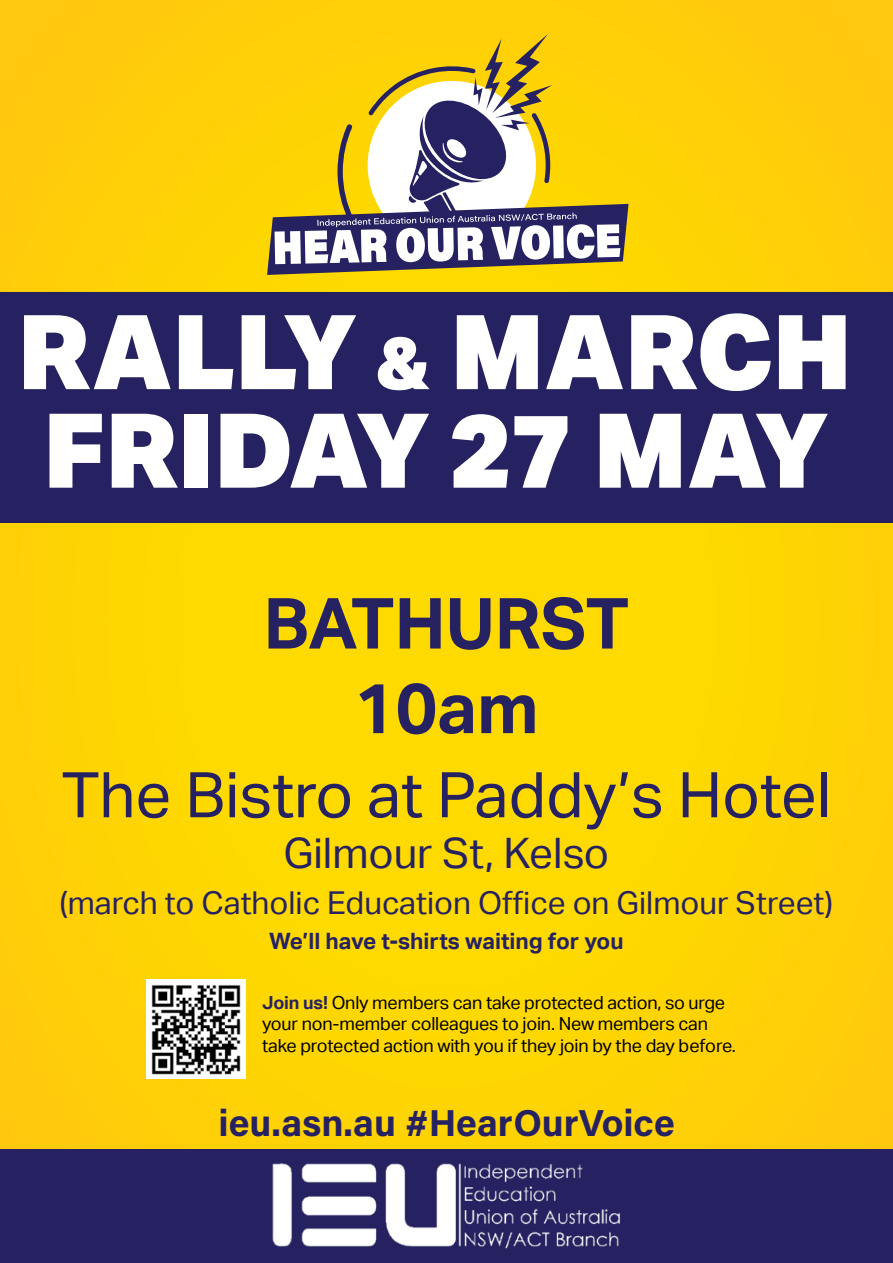
<style>
.page{position:relative;width:893px;height:1263px;background:#fff}
.page>*{position:absolute;margin:0;border:0;box-sizing:border-box;transform-origin:0 0}
.t1{font:900 103.5px/98.6px "Aktiv Grotesk";color:#fff}
.t2{font:700 70.5px/84.6px "Aktiv Grotesk";color:#262262;text-align:center}
.t3{font:63px "Aktiv Grotesk";color:#262262}
.t4{font:42px "Aktiv Grotesk";color:#262262}
.t5{font:37.5px "Acumin Variable Concept";color:#262262}
.t6{font:31.5px "Aktiv Grotesk";color:#262262}
.t7{font:700 22.5px "Aktiv Grotesk";color:#262262}
.t8{font:18px/21.6px "Aktiv Grotesk";letter-spacing:-.01em;color:#000}
.s1{font-size:72px}
.s2{font-weight:700;color:#262262}
</style>
<div class="page">
<hr style="left:0;top:0;width:1px;height:1263px;background:#ffc710">
<div style="left:0;top:1px;width:893px;height:1262px;background:#fed402"></div>
<div style="left:0;top:292px;width:893px;height:231px;background:#262262"></div>
<svg style="left:267px;top:34px;width:361px;height:241px"></svg>
<img style="left:146px;top:980px;width:99px;height:99px">
<div style="left:0;top:1150px;width:893px;height:113px;background:#262262"></div>
<img style="left:272px;top:1163px;width:348px;height:86px">
<h1 class="t1" style="left:18px;top:300px;width:835px">RALLY <span class="s1">&amp;</span> MARCH<br>FRIDAY 27 MAY</h1>
<h2 class="t2" style="left:263px;top:582px;width:367px">BATHURST<br>10am</h2>
<h3 class="t3" style="left:62px;top:759px;width:771px">The Bistro at Paddy’s Hotel</h3>
<h3 class="t4" style="left:283px;top:828px;width:327px">Gilmour St, Kelso</h3>
<h3 class="t6" style="left:59px;top:885px;width:775px">(march to Catholic Education Office on Gilmour Street)</h3>
<p class="t7" style="left:269px;top:928px;width:356px">We’ll have t-shirts waiting for you</p>
<p class="t8" style="left:262px;top:992px;width:475px"><span class="s2">Join us!</span> Only members can take protected action, so urge your non-member colleagues to join. New members can take protected action with you if they join by the day before.</p>
<h3 class="t5" style="left:218px;top:1097px;width:458px">ieu.asn.au #HearOurVoice</h3>
</div>
